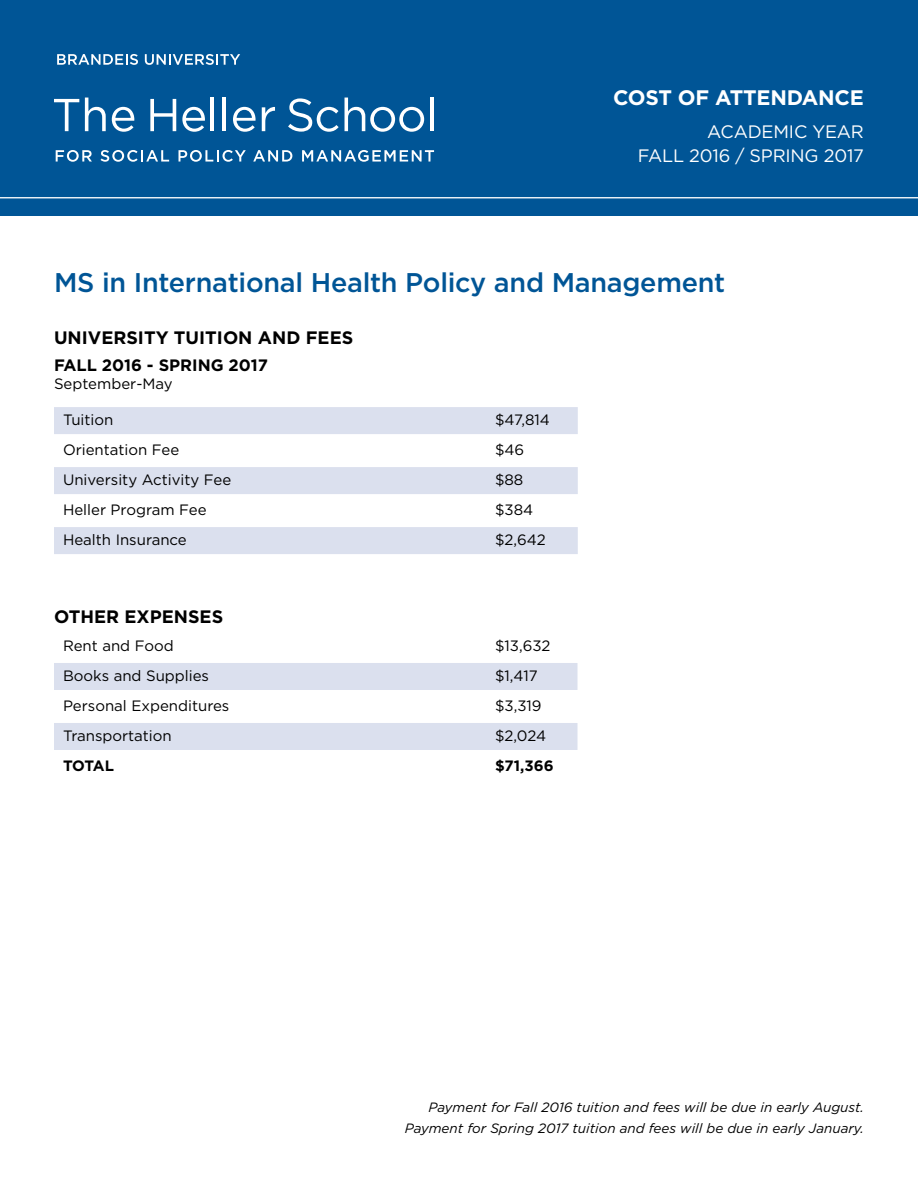
<style>
.page{position:relative;width:918px;height:1188px;background:#fff}
.page>*{position:absolute;margin:0;border:0;box-sizing:border-box;transform-origin:0 0}
.t1{font:500 27px "Gotham";letter-spacing:-.01em;color:#005596}
.t2{font:700 21px "Gotham";letter-spacing:-.01em;color:#fff}
.t3{font:700 18px "Gotham";color:#000}
.t4{font:18px/24px "Gotham";letter-spacing:-.01em;color:#fff;text-align:right}
.t5{font:700 16.5px "Gotham";color:#000}
.t6{font:15px "Gotham";color:#000}
.t7{font:700 15px "Gotham";color:#000}
.t8{font:italic 13.5px/21px "Gotham";color:#000;text-align:right}
</style>
<div class="page">
<div style="left:0;top:0;width:918px;height:216px;background:#005596"></div>
<hr style="left:0;top:197px;width:918px;height:1px;background:#fff">
<svg style="left:57px;top:54px;width:81px;height:11px"></svg>
<svg style="left:145px;top:54px;width:95px;height:11px"></svg>
<svg style="left:56px;top:150px;width:36px;height:12px"></svg>
<svg style="left:101px;top:150px;width:68px;height:12px"></svg>
<svg style="left:179px;top:150px;width:67px;height:12px"></svg>
<svg style="left:253px;top:150px;width:39px;height:12px"></svg>
<svg style="left:302px;top:150px;width:132px;height:12px"></svg>
<svg style="left:54px;top:99px;width:25px;height:32px"></svg>
<svg style="left:85px;top:98px;width:21px;height:33px"></svg>
<svg style="left:112px;top:107px;width:22px;height:25px"></svg>
<svg style="left:150px;top:99px;width:26px;height:32px"></svg>
<svg style="left:182px;top:107px;width:23px;height:25px"></svg>
<hr style="left:211px;top:98px;width:3px;height:33px;background:#fff">
<hr style="left:223px;top:98px;width:3px;height:33px;background:#fff">
<svg style="left:233px;top:107px;width:23px;height:25px"></svg>
<svg style="left:262px;top:107px;width:13px;height:24px"></svg>
<svg style="left:288px;top:98px;width:51px;height:34px"></svg>
<svg style="left:345px;top:98px;width:79px;height:34px"></svg>
<hr style="left:430px;top:98px;width:4px;height:33px;background:#fff">
<div style="left:54px;top:663px;width:524px;height:27px;background:#dbe0ee"></div>
<div style="left:54px;top:723px;width:524px;height:27px;background:#dbe0ee"></div>
<div style="left:54px;top:407px;width:524px;height:27px;background:#dbe0ee"></div>
<div style="left:54px;top:467px;width:524px;height:27px;background:#dbe0ee"></div>
<div style="left:54px;top:527px;width:524px;height:27px;background:#dbe0ee"></div>
<h2 class="t2" style="left:613px;top:84px;width:252px">COST OF ATTENDANCE</h2>
<p class="t4" style="left:638px;top:119px;width:228px">ACADEMIC YEAR<br>FALL 2016 / SPRING 2017</p>
<h1 class="t1" style="left:54px;top:264px;width:673px">MS in International Health Policy and Management</h1>
<p class="t3" style="left:54px;top:325px;width:301px">UNIVERSITY TUITION AND FEES</p>
<p class="t5" style="left:54px;top:354px;width:216px">FALL 2016 - SPRING 2017</p>
<p class="t6" style="left:54px;top:374px;width:120px">September-May</p>
<p class="t6" style="left:63px;top:410px;width:52px">Tuition</p>
<p class="t6" style="left:495px;top:410px;width:57px">$47,814</p>
<p class="t6" style="left:63px;top:440px;width:118px">Orientation Fee</p>
<p class="t6" style="left:495px;top:440px;width:31px">$46</p>
<p class="t6" style="left:63px;top:470px;width:170px">University Activity Fee</p>
<p class="t6" style="left:495px;top:470px;width:30px">$88</p>
<p class="t6" style="left:63px;top:500px;width:145px">Heller Program Fee</p>
<p class="t6" style="left:495px;top:500px;width:40px">$384</p>
<p class="t6" style="left:63px;top:530px;width:125px">Health Insurance</p>
<p class="t6" style="left:495px;top:530px;width:52px">$2,642</p>
<p class="t3" style="left:54px;top:604px;width:171px">OTHER EXPENSES</p>
<p class="t6" style="left:63px;top:636px;width:112px">Rent and Food</p>
<p class="t6" style="left:495px;top:636px;width:57px">$13,632</p>
<p class="t6" style="left:63px;top:666px;width:148px">Books and Supplies</p>
<p class="t6" style="left:495px;top:666px;width:44px">$1,417</p>
<p class="t6" style="left:63px;top:696px;width:168px">Personal Expenditures</p>
<p class="t6" style="left:495px;top:696px;width:48px">$3,319</p>
<p class="t6" style="left:63px;top:726px;width:110px">Transportation</p>
<p class="t6" style="left:495px;top:726px;width:53px">$2,024</p>
<p class="t7" style="left:63px;top:756px;width:53px">TOTAL</p>
<p class="t7" style="left:495px;top:756px;width:60px">$71,366</p>
<p class="t8" style="left:405px;top:1097px;width:461px">Payment for Fall 2016 tuition and fees will be due in early August.<br>Payment for Spring 2017 tuition and fees will be due in early January.</p>
</div>
